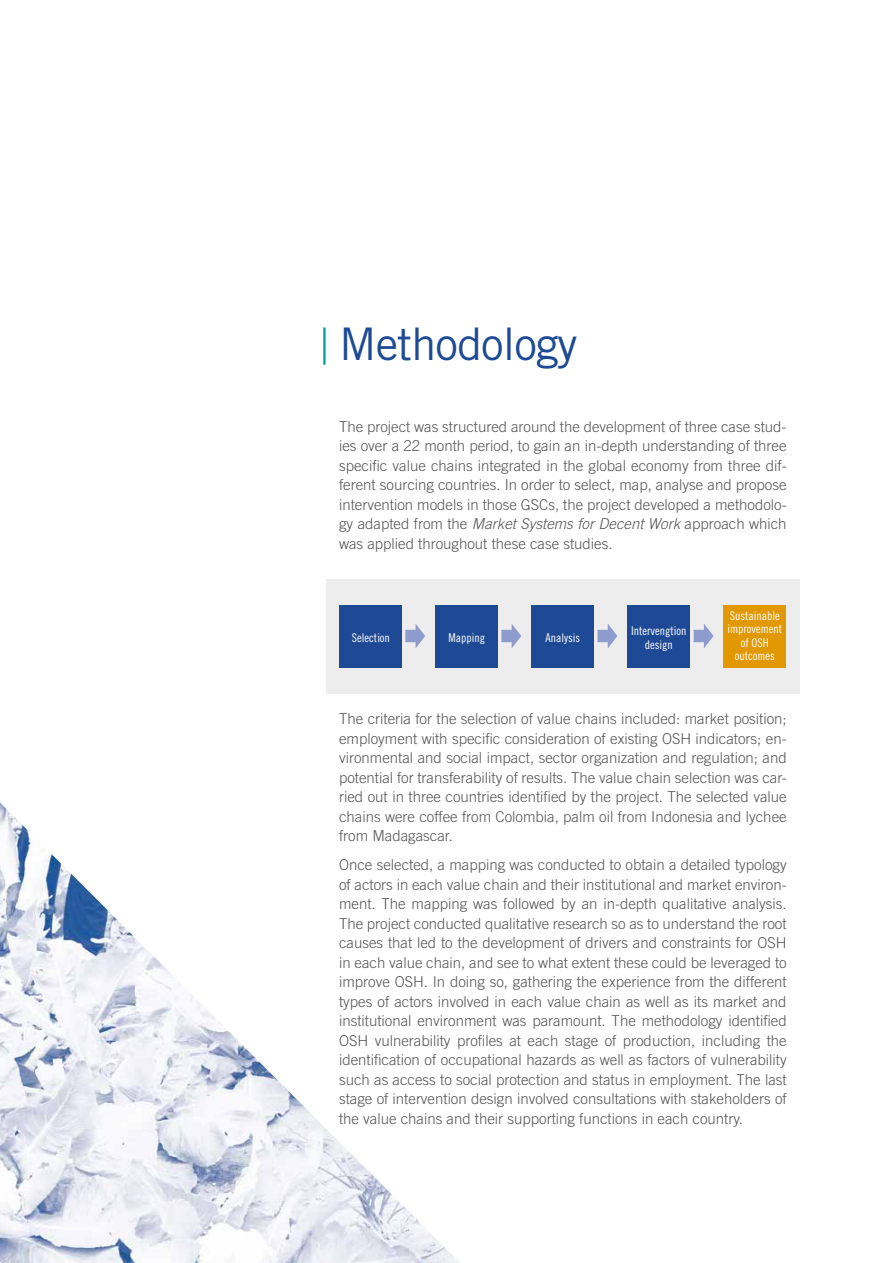
<style>
.page{position:relative;width:893px;height:1263px;background:#fff}
.page>*{position:absolute;margin:0;border:0;box-sizing:border-box;transform-origin:0 0}
.t1{font:45px "Trade Gothic LT Std";letter-spacing:-.02em;color:#1e4a95}
.t2{font:300 15px/19.5px "Trade Gothic LT Std";color:#555454;text-align:justify}
.t3{font:12px/13.5px "Trade Gothic LT Std Cn 18";color:#fff;text-align:center}
.s1{font-style:italic}
</style>
<div class="page">
<div style="left:326px;top:579px;width:474px;height:115px;background:#ededed"></div>
<hr style="left:323px;top:327px;width:3px;height:38px;background:#009d9a">
<div style="left:340px;top:606px;width:62px;height:62px;background:#1e4a95"></div>
<div style="left:436px;top:606px;width:62px;height:62px;background:#1e4a95"></div>
<div style="left:532px;top:606px;width:62px;height:62px;background:#1e4a95"></div>
<div style="left:628px;top:606px;width:62px;height:62px;background:#1e4a95"></div>
<div style="left:724px;top:606px;width:62px;height:62px;background:#e29802"></div>
<svg style="left:405px;top:624px;width:20px;height:24px"></svg>
<svg style="left:501px;top:624px;width:20px;height:24px"></svg>
<svg style="left:598px;top:624px;width:19px;height:24px"></svg>
<svg style="left:694px;top:624px;width:20px;height:24px"></svg>
<img style="left:0;top:802px;width:460px;height:461px">
<h1 class="t1" style="left:339px;top:317px;width:240px">Methodology</h1>
<p class="t2" style="left:339px;top:416px;width:449px">The project was structured around the development of three case stud&shy;ies over a 22 month period, to gain an in-depth understanding of three specific value chains integrated in the global economy from three dif&shy;ferent sourcing countries. In order to select, map, analyse and propose intervention models in those GSCs, the project developed a methodolo&shy;gy adapted from the <span class="s1">Market Systems for Decent Work</span> approach which was applied throughout these case studies.</p>
<p class="t3" style="left:352px;top:630px;width:39px">Selection</p>
<p class="t3" style="left:449px;top:630px;width:38px">Mapping</p>
<p class="t3" style="left:546px;top:630px;width:36px">Analysis</p>
<p class="t3" style="left:631px;top:624px;width:57px">Intervengtion design</p>
<p class="t3" style="left:727px;top:608px;width:56px">Sustainable improvement of OSH outcomes</p>
<p class="t2" style="left:339px;top:709px;width:449px">The criteria for the selection of value chains included: market position; employment with specific consideration of existing OSH indicators; en&shy;vironmental and social impact, sector organization and regulation; and potential for transferability of results. The value chain selection was car&shy;ried out in three countries identified by the project. The selected value chains were coffee from Colombia, palm oil from Indonesia and lychee from Madagascar.</p>
<p class="t2" style="left:339px;top:855px;width:449px">Once selected, a mapping was conducted to obtain a detailed typology of actors in each value chain and their institutional and market environ&shy;ment. The mapping was followed by an in-depth qualitative analysis.<br>The project conducted qualitative research so as to understand the root causes that led to the development of drivers and constraints for OSH in each value chain, and see to what extent these could be leveraged to improve OSH. In doing so, gathering the experience from the different types of actors involved in each value chain as well as its market and institutional environment was paramount. The methodology identified OSH vulnerability profiles at each stage of production, including the identification of occupational hazards as well as factors of vulnerability such as access to social protection and status in employment. The last stage of intervention design involved consultations with stakeholders of the value chains and their supporting functions in each country.</p>
</div>
